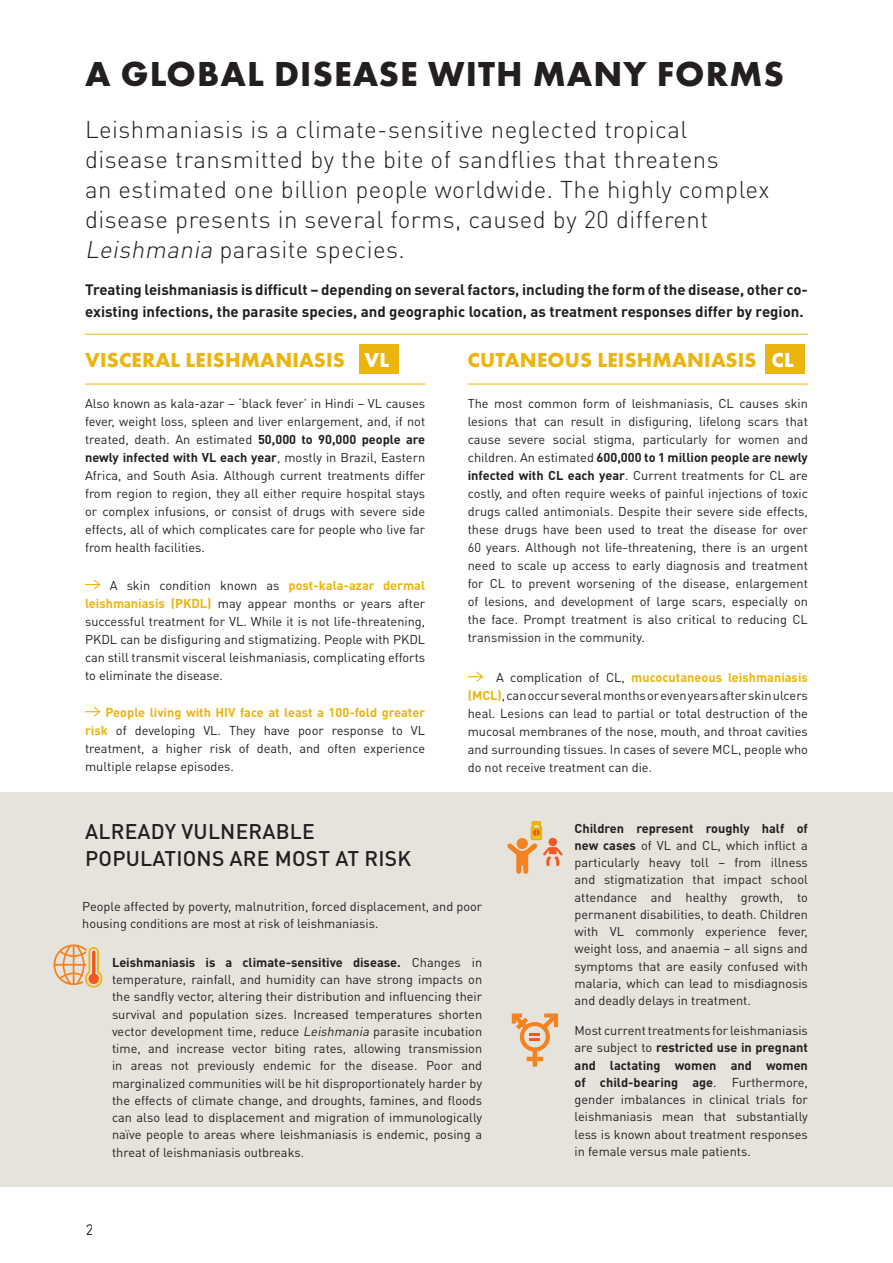
<style>
.page{position:relative;width:893px;height:1263px;background:#fff}
.page>*{position:absolute;margin:0;border:0;box-sizing:border-box;transform-origin:0 0}
.PAGE_TITLE{font:700 36px "Futura PT";letter-spacing:.03em;color:#231f20}
.HEADLINES{font:300 24px/30px "DINOT";letter-spacing:.02em;color:#231f20}
.SUBTITLES{font:700 21px "Futura PT";letter-spacing:.01em;color:#ebb40e}
.SUBTITLES-2{font:500 21px/27px "DINOT";letter-spacing:.01em;color:#231f20}
.BODY_LARGE{font:700 15px/22.5px "DINOT";color:#231f20}
.t1{font:15px "DINOT";color:#231f20}
.BODY_SMALL{font:12.75px/18px "DINOT";color:#231f20;text-align:justify}
.s1{font-style:italic}
.s2{color:#fff}
.s3{font-weight:700}
.s4{font-weight:700;color:#ebb40e}
</style>
<div class="page">
<div style="left:0;top:792px;width:893px;height:394px;background:#e6e3dc"></div>
<svg style="left:53px;top:944px;width:49px;height:44px"></svg>
<svg style="left:512px;top:1013px;width:46px;height:53px"></svg>
<svg style="left:507px;top:821px;width:56px;height:53px"></svg>
<div style="left:359px;top:344px;width:39px;height:30px;background:#ebb40e"></div>
<svg style="left:85px;top:579px;width:16px;height:11px"></svg>
<svg style="left:85px;top:706px;width:16px;height:11px"></svg>
<svg style="left:468px;top:671px;width:16px;height:11px"></svg>
<hr style="left:85px;top:334px;width:723px;height:1px;background:#ebb40e">
<div style="left:765px;top:344px;width:40px;height:30px;background:#ebb40e"></div>
<hr style="left:85px;top:384px;width:340px;height:1px;background:#ebb40e">
<hr style="left:468px;top:384px;width:340px;height:1px;background:#ebb40e">
<p class="PAGE_TITLE" style="left:85px;top:51px;width:700px">A GLOBAL DISEASE WITH MANY FORMS</p>
<p class="HEADLINES" style="left:85px;top:114px;width:686px">Leishmaniasis is a climate-sensitive neglected tropical disease transmitted by the bite of sandflies that threatens<br>an estimated one billion people worldwide. The highly complex disease presents in several forms, caused by 20 different <span class="s1">Leishmania</span> parasite species.</p>
<p class="BODY_LARGE" style="left:85px;top:277px;width:724px">Treating leishmaniasis is difficult – depending on several factors, including the form of the disease, other co&shy;existing infections, the parasite species, and geographic location, as treatment responses differ by region.</p>
<p class="SUBTITLES" style="left:467px;top:347px;width:328px">CUTANEOUS LEISHMANIASIS <span class="s2">CL</span></p>
<p class="SUBTITLES" style="left:85px;top:347px;width:306px">VISCERAL LEISHMANIASIS <span class="s2">VL</span></p>
<p class="BODY_SMALL" style="left:85px;top:394px;width:342px">Also known as kala-azar – ‘black fever’ in Hindi – VL causes fever, weight loss, spleen and liver enlargement, and, if not treated, death. An estimated <span class="s3">50,000 to 90,000 people are newly infected with VL each year</span>, mostly in Brazil, Eastern Africa, and South Asia. Although current treatments differ from region to region, they all either require hospital stays or complex infusions, or consist of drugs with severe side effects, all of which complicates care for people who live far from health facilities.</p>
<p class="BODY_SMALL" style="left:85px;top:575px;width:342px;text-indent:25px">A skin condition known as <span class="s4">post-kala-azar dermal leishmaniasis (PKDL)</span> may appear months or years after successful treatment for VL. While it is not life-threatening, PKDL can be disfiguring and stigmatizing. People with PKDL can still transmit visceral leishmaniasis, complicating efforts to eliminate the disease.</p>
<p class="BODY_SMALL" style="left:85px;top:703px;width:342px;text-indent:20px"><span class="s4">People living with HIV face at least a 100-fold greater risk</span> of developing VL. They have poor response to VL treatment, a higher risk of death, and often experience multiple relapse episodes.</p>
<p class="BODY_SMALL" style="left:468px;top:394px;width:342px">The most common form of leishmaniasis, CL causes skin lesions that can result in disfiguring, lifelong scars that cause severe social stigma, particularly for women and children. An estimated <span class="s3">600,000 to 1 million people are newly infected with CL each year</span>. Current treatments for CL are costly, and often require weeks of painful injections of toxic drugs called antimonials. Despite their severe side effects, these drugs have been used to treat the disease for over 60 years. Although not life-threatening, there is an urgent need to scale up access to early diagnosis and treatment for CL to prevent worsening of the disease, enlargement of lesions, and development of large scars, especially on the face. Prompt treatment is also critical to reducing CL transmission in the community.</p>
<p class="BODY_SMALL" style="left:468px;top:668px;width:342px;text-indent:28px">A complication of CL, <span class="s4">mucocutaneous leishmaniasis (MCL)</span>, can occur several months or even years after skin ulcers heal. Lesions can lead to partial or total destruction of the mucosal membranes of the nose, mouth, and throat cavities and surrounding tissues. In cases of severe MCL, people who do not receive treatment can die.</p>
<p class="SUBTITLES-2" style="left:85px;top:817px;width:328px">ALREADY VULNERABLE<br>POPULATIONS ARE MOST AT RISK</p>
<p class="BODY_SMALL" style="left:575px;top:819px;width:235px;line-height:17.2px"><span class="s3">Children represent roughly half of new cases</span> of VL and CL, which inflict a particularly heavy toll – from illness and stigmatization that impact school attendance and healthy growth, to permanent disabilities, to death. Children with VL commonly experience fever, weight loss, and anaemia – all signs and symptoms that are easily confused with malaria, which can lead to misdiagnosis and deadly delays in treatment.</p>
<p class="BODY_SMALL" style="left:575px;top:1021px;width:235px;line-height:17.2px">Most current treatments for leishmaniasis are subject to <span class="s3">restricted use in pregnant and lactating women and women of child-bearing age</span>. Furthermore, gender imbalances in clinical trials for leishmaniasis mean that substantially less is known about treatment responses in female versus male patients.</p>
<p class="BODY_SMALL" style="left:82px;top:897px;width:401px;line-height:17.2px">People affected by poverty, malnutrition, forced displacement, and poor housing conditions are most at risk of leishmaniasis.</p>
<p class="BODY_SMALL" style="left:112px;top:953px;width:372px;line-height:17.2px"><span class="s3">Leishmaniasis is a climate-sensitive disease.</span> Changes in temperature, rainfall, and humidity can have strong impacts on the sandfly vector, altering their distribution and influencing their survival and population sizes. Increased temperatures shorten vector development time, reduce <span class="s1">Leishmania</span> parasite incubation time, and increase vector biting rates, allowing transmission in areas not previously endemic for the disease. Poor and marginalized communities will be hit disproportionately harder by the effects of climate change, and droughts, famines, and floods can also lead to displacement and migration of immunologically naïve people to areas where leishmaniasis is endemic, posing a threat of leishmaniasis outbreaks.</p>
<p class="t1" style="left:85px;top:1220px;width:9px">2</p>
</div>
